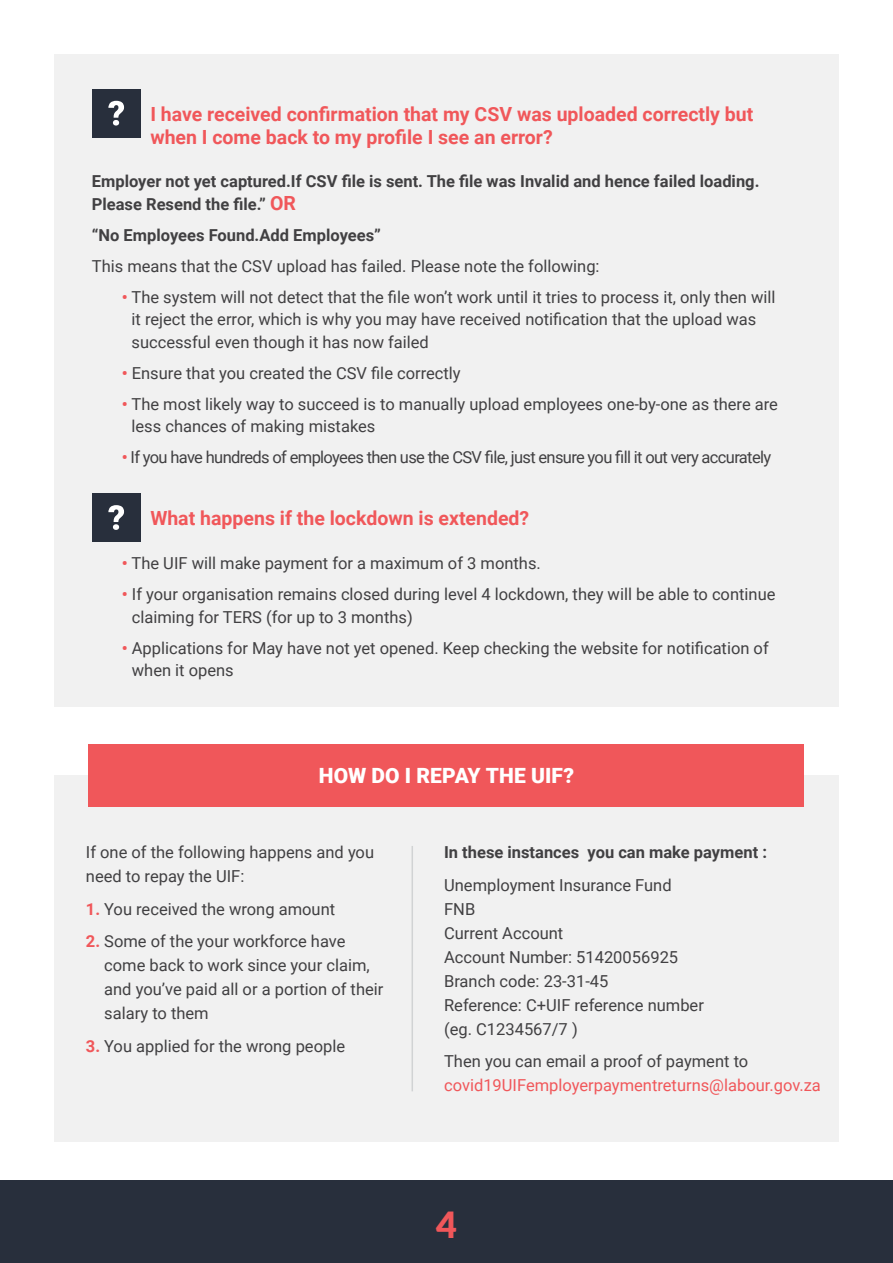
<style>
.page{position:relative;width:893px;height:1263px;background:#fff}
.page>*{position:absolute;margin:0;border:0;box-sizing:border-box;transform-origin:0 0}
.t1{font:900 36px "Lato";color:#f0575a}
.t2{font:900 21px "Roboto";color:#fff}
.t3{font:700 19.5px/22.5px "Roboto";color:#f0575a}
.t4{font:16.5px/24px "Roboto";color:#414042}
.t5{font:700 16.5px/22.5px "Roboto";color:#414042}
.t6{font:16.5px "Roboto";letter-spacing:-.04em;color:#414042}
.t7{font:16.5px "Roboto";color:#f0575a}
.s1{font-size:19.5px;color:#f0575a}
.s2{font-weight:700;color:#f0575a}
</style>
<div class="page">
<div style="left:0;top:1180px;width:893px;height:83px;background:#282f3c"></div>
<div style="left:54px;top:54px;width:785px;height:653px;background:#f1f1f1"></div>
<div style="left:54px;top:775px;width:785px;height:367px;background:#f1f1f1"></div>
<div style="left:92px;top:89px;width:49px;height:49px;background:#282f3c"></div>
<svg style="left:108px;top:101px;width:16px;height:25px"></svg>
<div style="left:92px;top:493px;width:49px;height:49px;background:#282f3c"></div>
<svg style="left:108px;top:505px;width:16px;height:25px"></svg>
<div style="left:89px;top:744px;width:715px;height:62px;background:#f0575a"></div>
<hr style="left:412px;top:846px;width:1px;height:245px;background:#d1d3d4">
<p class="t3" style="left:150px;top:102px;width:605px">I have received confirmation that my CSV was uploaded correctly but when I come back to my profile I see an error?</p>
<p class="t5" style="left:92px;top:170px;width:669px">Employer not yet captured.If CSV file is sent. The file was Invalid and hence failed loading.<br>Please Resend the file.” <span class="s1">OR</span></p>
<p class="t5" style="left:92px;top:223px;width:291px">“No Employees Found.Add Employees”</p>
<p class="t4" style="left:92px;top:253px;width:509px">This means that the CSV upload has failed. Please note the following:</p>
<p class="t4" style="left:132px;top:285px;width:645px;line-height:22.5px;text-indent:-10px"><span class="s2">•</span> The system will not detect that the file won’t work until it tries to process it, only then will it reject the error, which is why you may have received notification that the upload was successful even though it has now failed</p>
<p class="t4" style="left:122px;top:360px;width:340px"><span class="s2">•</span> Ensure that you created the CSV file correctly</p>
<p class="t4" style="left:132px;top:392px;width:648px;line-height:22.5px;text-indent:-10px"><span class="s2">•</span> The most likely way to succeed is to manually upload employees one-by-one as there are less chances of making mistakes</p>
<p class="t6" style="left:122px;top:446px;width:651px"><span class="s2">•</span> If you have hundreds of employees then use the CSV file, just ensure you fill it out very accurately</p>
<p class="t3" style="left:150px;top:506px;width:380px">What happens if the lockdown is extended?</p>
<p class="t4" style="left:122px;top:551px;width:420px"><span class="s2">•</span> The UIF will make payment for a maximum of 3 months.</p>
<p class="t4" style="left:132px;top:582px;width:645px;line-height:22.5px;text-indent:-10px"><span class="s2">•</span> If your organisation remains closed during level 4 lockdown, they will be able to continue claiming for TERS (for up to 3 months)</p>
<p class="t4" style="left:132px;top:636px;width:638px;line-height:22.5px;text-indent:-10px"><span class="s2">•</span> Applications for May have not yet opened. Keep checking the website for notification of when it opens</p>
<p class="t2" style="left:319px;top:761px;width:257px">HOW DO I REPAY THE UIF?</p>
<p class="t4" style="left:86px;top:840px;width:290px">If one of the following happens and you need to repay the UIF:</p>
<p class="t4" style="left:86px;top:896px;width:251px"><span class="s2">1.</span> You received the wrong amount</p>
<p class="t4" style="left:104px;top:929px;width:281px;text-indent:-18px"><span class="s2">2.</span> Some of the your workforce have come back to work since your claim, and you’ve paid all or a portion of their salary to them</p>
<p class="t4" style="left:86px;top:1033px;width:261px"><span class="s2">3.</span> You applied for the wrong people</p>
<p class="t5" style="left:444px;top:841px;width:324px">In these instances you can make payment :</p>
<p class="t4" style="left:444px;top:872px;width:261px">Unemployment Insurance Fund<br>FNB<br>Current Account<br>Account Number: 51420056925<br>Branch code: 23-31-45<br>Reference: C+UIF reference number (eg. C1234567/7 )</p>
<p class="t4" style="left:444px;top:1049px;width:306px">Then you can email a proof of payment to</p>
<p class="t7" style="left:444px;top:1074px;width:378px">covid19UIFemployerpaymentreturns@labour.gov.za</p>
<h1 class="t1" style="left:436px;top:1197px;width:22px">4</h1>
</div>
